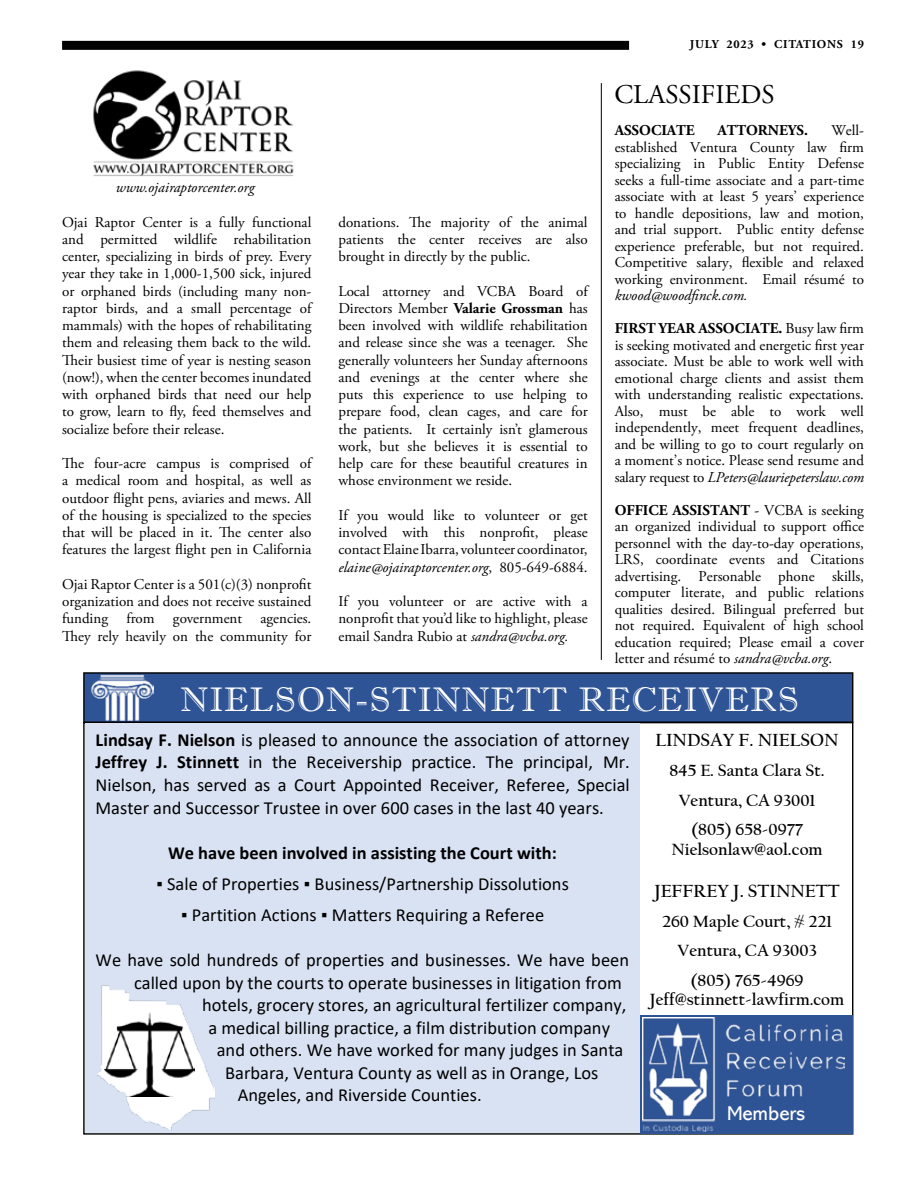
<style>
.page{position:relative;width:918px;height:1188px;background:#fff}
.page>*{position:absolute;margin:0;border:0;box-sizing:border-box;transform-origin:0 0}
.t1{font:34.2px "Imprint MT Shadow";letter-spacing:.04em;color:#fff}
.t2{font:27px "Adobe Garamond Pro";color:#000}
.t3{font:19.95px "Abadi";color:#fff}
.t4{font:18.45px/22.6px "Calibri";color:#000;text-align:justify}
.t5{font:700 18.45px "Calibri";color:#000}
.t6{font:700 18.45px "Californian FB";color:#000}
.t7{font:700 17.1px/29.4px "Californian FB";color:#000;text-align:center}
.t8{font:15px/17.2px "Adobe Garamond Pro";color:#000;text-align:justify}
.t9{font:italic 15px "Adobe Garamond Pro";color:#000}
.t10{font:700 15px "Adobe Garamond Pro";color:#000}
.t11{font:700 12px "Adobe Garamond Pro";letter-spacing:.06em;color:#000}
.s1{font-weight:700}
.s2{font-style:italic}
</style>
<div class="page">
<div style="left:62px;top:41px;width:567px;height:9px;background:#000"></div>
<hr style="left:601px;top:83px;width:1px;height:577px;background:#000">
<img style="left:93px;top:70px;width:201px;height:107px">
<div style="left:84px;top:673px;width:769px;height:49px;background:#2f5496"></div>
<div style="left:83px;top:672px;width:770px;height:51px;border:1px solid #000"></div>
<img style="left:91px;top:674px;width:63px;height:47px">
<div style="left:640px;top:1015px;width:212px;height:118px;background:#2f5496"></div>
<div style="left:85px;top:723px;width:555px;height:409px;background:#d9e2f3"></div>
<img style="left:642px;top:1018px;width:74px;height:113px">
<img style="left:97px;top:985px;width:117px;height:146px">
<img style="left:105px;top:1012px;width:90px;height:85px">
<img style="left:725px;top:1024px;width:119px;height:73px">
<p class="t11" style="left:690px;top:38px;width:176px">JULY 2023 • CITATIONS 19</p>
<h2 class="t2" style="left:615px;top:78px;width:162px">CLASSIFIEDS</h2>
<p class="t8" style="left:615px;top:123px;width:251px;line-height:16.5px;text-indent:217px">Well&shy;established Ventura County law firm specializing in Public Entity Defense seeks a full-time associate and a part-time associate with at least 5 years’ experience to handle depositions, law and motion, and trial support. Public entity defense experience preferable, but not required.<br>Competitive salary, flexible and relaxed working environment. Email résumé to</p>
<p class="t9" style="left:615px;top:286px;width:135px">kwood@woodfinck.com.</p>
<p class="t8" style="left:615px;top:321px;width:251px;line-height:16.5px"><span class="s1">FIRST YEAR ASSOCIATE.</span> Busy law firm is seeking motivated and energetic first year associate. Must be able to work well with emotional charge clients and assist them with understanding realistic expectations.<br>Also, must be able to work well independently, meet frequent deadlines, and be willing to go to court regularly on a moment’s notice. Please send resume and salary request to <span class="s2">LPeters@lauriepeterslaw.com</span></p>
<p class="t8" style="left:615px;top:502px;width:251px;line-height:16.5px"><span class="s1">OFFICE ASSISTANT</span> - VCBA is seeking an organized individual to support office personnel with the day-to-day operations, LRS, coordinate events and Citations advertising. Personable phone skills, computer literate, and public relations qualities desired. Bilingual preferred but not required. Equivalent of high school education required; Please email a cover letter and résumé to <span class="s2">sandra@vcba.org</span>.</p>
<h1 class="t1" style="left:181px;top:679px;width:620px">NIELSON-STINNETT RECEIVERS</h1>
<p class="t10" style="left:615px;top:122px;width:82px">ASSOCIATE</p>
<p class="t10" style="left:717px;top:122px;width:92px">ATTORNEYS.</p>
<p class="t9" style="left:116px;top:179px;width:140px">www.ojairaptorcenter.org</p>
<p class="t8" style="left:62px;top:214px;width:251px">Ojai Raptor Center is a fully functional and permitted wildlife rehabilitation center, specializing in birds of prey. Every year they take in 1,000-1,500 sick, injured or orphaned birds (including many non&shy;raptor birds, and a small percentage of mammals) with the hopes of rehabilitating them and releasing them back to the wild.<br>Their busiest time of year is nesting season (now!), when the center becomes inundated with orphaned birds that need our help to grow, learn to fly, feed themselves and socialize before their release.</p>
<p class="t8" style="left:62px;top:455px;width:251px">The four-acre campus is comprised of a medical room and hospital, as well as outdoor flight pens, aviaries and mews. All of the housing is specialized to the species that will be placed in it. The center also features the largest flight pen in California</p>
<p class="t8" style="left:62px;top:576px;width:251px">Ojai Raptor Center is a 501(c)(3) nonprofit organization and does not receive sustained funding from government agencies.<br>They rely heavily on the community for</p>
<p class="t8" style="left:338px;top:214px;width:251px">donations. The majority of the animal patients the center receives are also brought in directly by the public.</p>
<p class="t8" style="left:338px;top:283px;width:251px">Local attorney and VCBA Board of Directors Member <span class="s1">Valarie Grossman</span> has been involved with wildlife rehabilitation and release since she was a teenager. She generally volunteers her Sunday afternoons and evenings at the center where she puts this experience to use helping to prepare food, clean cages, and care for the patients. It certainly isn’t glamerous work, but she believes it is essential to help care for these beautiful creatures in whose environment we reside.</p>
<p class="t8" style="left:338px;top:507px;width:251px">If you would like to volunteer or get involved with this nonprofit, please contact Elaine Ibarra, volunteer coordinator, <span class="s2">elaine@ojairaptorcenter.org</span>, 805-649-6884.</p>
<p class="t8" style="left:338px;top:593px;width:251px">If you volunteer or are active with a nonprofit that you’d like to highlight, please email Sandra Rubio at <span class="s2">sandra@vcba.org.</span></p>
<p class="t4" style="left:96px;top:728px;width:536px"><span class="s1">Lindsay F. Nielson</span> is pleased to announce the association of attorney <span class="s1">Jeffrey J. Stinnett</span> in the Receivership practice. The principal, Mr.<br>Nielson, has served as a Court Appointed Receiver, Referee, Special Master and Successor Trustee in over 600 cases in the last 40 years.</p>
<p class="t5" style="left:168px;top:840px;width:390px">We have been involved in assisting the Court with:</p>
<p class="t4" style="left:156px;top:872px;width:414px">▪ Sale of Properties ▪ Business/Partnership Dissolutions</p>
<p class="t4" style="left:181px;top:903px;width:365px">▪ Partition Actions ▪ Matters Requiring a Referee</p>
<p class="t4" style="left:96px;top:948px;width:535px">We have sold hundreds of properties and businesses. We have been</p>
<p class="t4" style="left:134px;top:971px;width:489px">called upon by the courts to operate businesses in litigation from</p>
<p class="t4" style="left:202px;top:993px;width:426px">hotels, grocery stores, an agricultural fertilizer company,</p>
<p class="t4" style="left:209px;top:1016px;width:403px">a medical billing practice, a film distribution company</p>
<p class="t4" style="left:217px;top:1038px;width:408px">and others. We have worked for many judges in Santa</p>
<p class="t4" style="left:225px;top:1061px;width:375px">Barbara, Ventura County as well as in Orange, Los</p>
<p class="t4" style="left:238px;top:1084px;width:245px">Angeles, and Riverside Counties.</p>
<p class="t6" style="left:655px;top:729px;width:184px">LINDSAY F. NIELSON</p>
<p class="t7" style="left:669px;top:756px;width:157px">845 E. Santa Clara St.<br>Ventura, CA 93001 (805) 658-0977</p>
<p class="t7" style="left:672px;top:835px;width:153px">Nielsonlaw@aol.com</p>
<p class="t6" style="left:654px;top:880px;width:187px">JEFFREY J. STINNETT</p>
<p class="t7" style="left:662px;top:907px;width:172px">260 Maple Court, # 221<br>Ventura, CA 93003 (805) 765-4969</p>
<p class="t7" style="left:650px;top:985px;width:196px">Jeff@stinnett-lawfirm.com</p>
<h3 class="t3" style="left:727px;top:1103px;width:80px">Members</h3>
</div>
